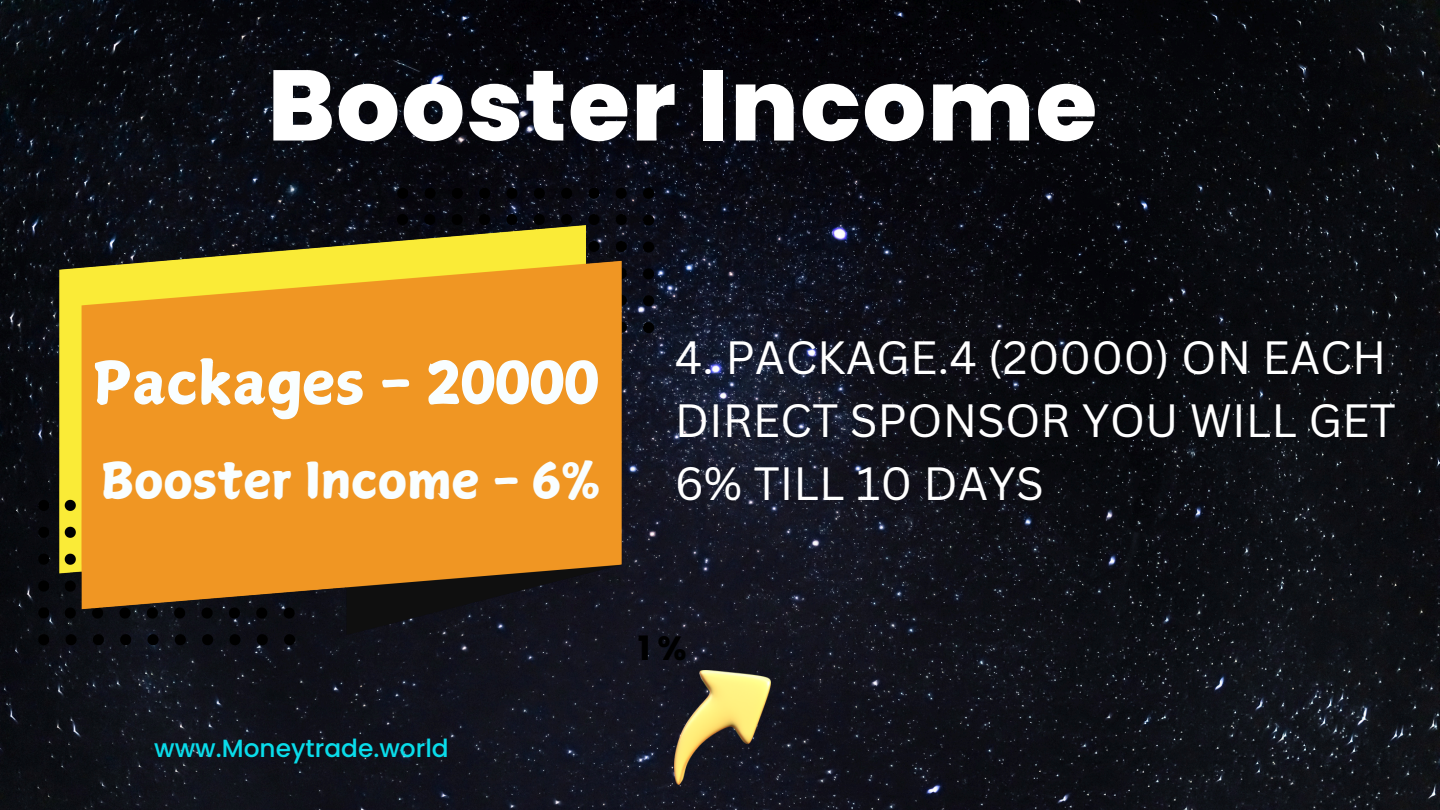
<style>
.page{position:relative;width:1440px;height:810px;background:#fff}
.page>*{position:absolute;margin:0;border:0;box-sizing:border-box;transform-origin:0 0}
.t1{font:800 99.9px "Poppins";letter-spacing:.015em;color:#fff}
.t2{font:57.5px "Canva Surname Fu";color:#f9feff}
.t3{font:48.7px "Canva Surname Fu";color:#f9feff}
.t4{font:45.4px/63.1px "Canva Sans";color:#fff}
.t5{font:700 33.5px "Poppins";color:#000}
.t6{font:500 24.9px "Poppins";color:#09dcea}
</style>
<div class="page">
<img style="left:0;top:0;width:1440px;height:810px">
<svg style="left:38px;top:500px;width:11px;height:11px"></svg>
<svg style="left:38px;top:527px;width:11px;height:11px"></svg>
<svg style="left:38px;top:554px;width:11px;height:11px"></svg>
<svg style="left:38px;top:580px;width:11px;height:12px"></svg>
<svg style="left:38px;top:607px;width:11px;height:11px"></svg>
<svg style="left:38px;top:634px;width:11px;height:11px"></svg>
<svg style="left:66px;top:639px;width:11px;height:6px"></svg>
<svg style="left:93px;top:639px;width:11px;height:6px"></svg>
<svg style="left:120px;top:639px;width:11px;height:6px"></svg>
<svg style="left:147px;top:639px;width:12px;height:6px"></svg>
<svg style="left:175px;top:639px;width:11px;height:6px"></svg>
<svg style="left:202px;top:639px;width:11px;height:6px"></svg>
<svg style="left:229px;top:639px;width:12px;height:6px"></svg>
<svg style="left:257px;top:639px;width:11px;height:6px"></svg>
<svg style="left:284px;top:639px;width:11px;height:6px"></svg>
<svg style="left:397px;top:188px;width:11px;height:11px"></svg>
<svg style="left:425px;top:188px;width:11px;height:11px"></svg>
<svg style="left:452px;top:188px;width:11px;height:11px"></svg>
<svg style="left:479px;top:188px;width:11px;height:11px"></svg>
<svg style="left:506px;top:188px;width:12px;height:11px"></svg>
<svg style="left:534px;top:188px;width:11px;height:11px"></svg>
<svg style="left:561px;top:188px;width:11px;height:11px"></svg>
<svg style="left:588px;top:188px;width:11px;height:11px"></svg>
<svg style="left:616px;top:188px;width:11px;height:11px"></svg>
<img style="left:55px;top:210px;width:577px;height:429px">
<svg style="left:643px;top:188px;width:11px;height:11px"></svg>
<svg style="left:643px;top:215px;width:11px;height:11px"></svg>
<svg style="left:643px;top:242px;width:11px;height:11px"></svg>
<svg style="left:643px;top:268px;width:11px;height:11px"></svg>
<svg style="left:643px;top:295px;width:11px;height:11px"></svg>
<svg style="left:643px;top:322px;width:11px;height:11px"></svg>
<img style="left:675px;top:670px;width:96px;height:114px">
<p class="t1" style="left:268px;top:36px;width:831px">Booster Income</p>
<h4 class="t2" style="left:94px;top:354px;width:507px">Packages - 20000</h4>
<p class="t3" style="left:101px;top:456px;width:502px">Booster Income - 6%</p>
<h3 class="t4" style="left:675px;top:325px;width:723px">4. PACKAGE.4 (20000) ON EACH<br>DIRECT SPONSOR YOU WILL GET<br>6% TILL 10 DAYS</h3>
<h2 class="t6" style="left:154px;top:731px;width:296px">www.Moneytrade.world</h2>
<h1 class="t5" style="left:638px;top:625px;width:50px">1%</h1>
</div>
